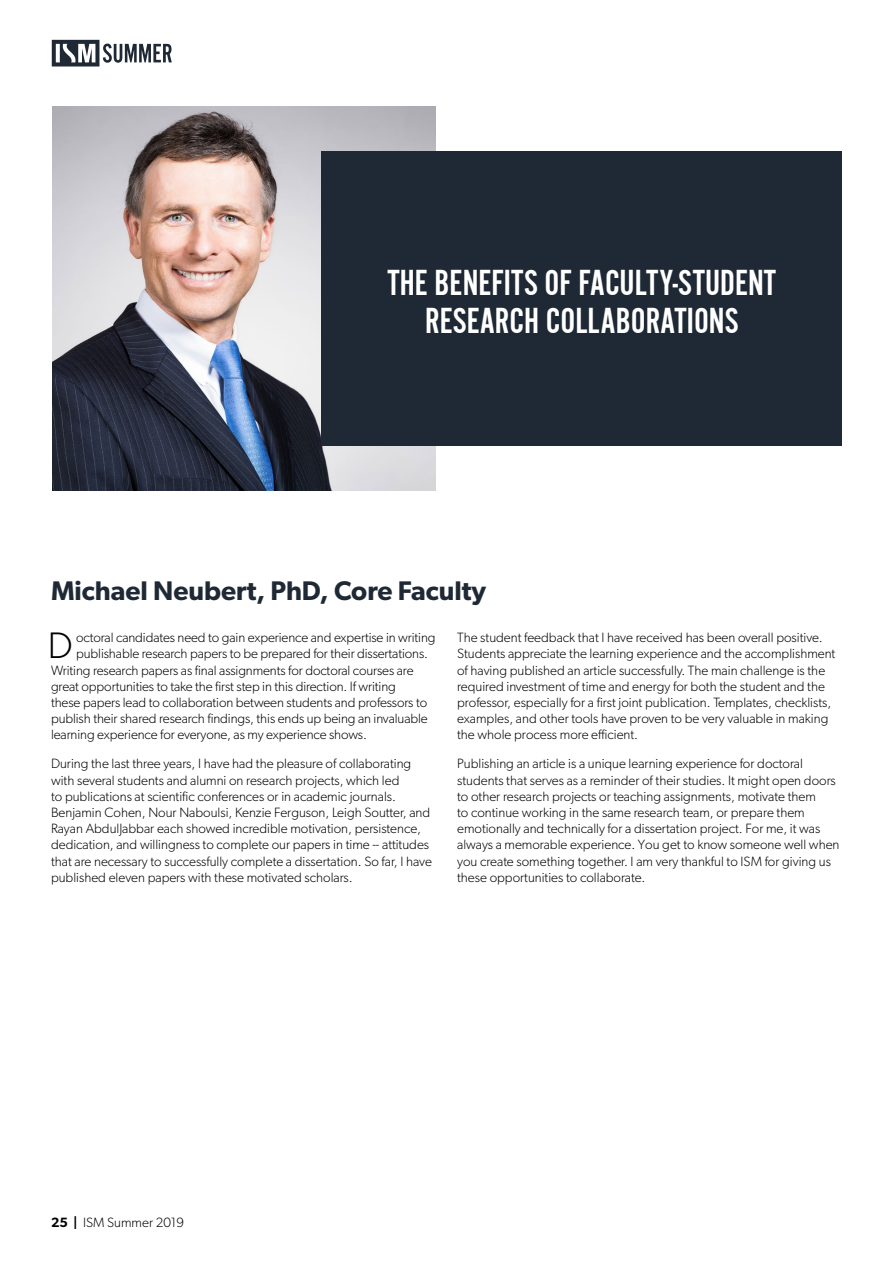
<style>
.page{position:relative;width:893px;height:1263px;background:#fff}
.page>*{position:absolute;margin:0;border:0;box-sizing:border-box;transform-origin:0 0}
.t1{font:37.5px/37.5px "Alternate Got No 2 D";color:#fff;text-align:center}
.t2{font:300 37.05px "Gibson";color:#000}
.t3{font:600 27px "Gibson";color:#1f2935}
.t4{font:300 13.5px/16.2px "Gibson";color:#000}
.s1{font-weight:600}
</style>
<div class="page">
<svg style="left:52px;top:40px;width:120px;height:26px"></svg>
<img style="left:52px;top:106px;width:384px;height:384px">
<div style="left:322px;top:151px;width:520px;height:294px;background:#1f2935"></div>
<h1 class="t1" style="left:388px;top:265px;width:390px">THE BENEFITS OF FACULTY-STUDENT<br>RESEARCH COLLABORATIONS</h1>
<h3 class="t3" style="left:51px;top:575px;width:437px">Michael Neubert, PhD, Core Faculty</h3>
<h2 class="t2" style="left:48px;top:623px;width:26px">D</h2>
<p class="t4" style="left:76px;top:629px;width:361px">octoral candidates need to gain experience and expertise in writing</p>
<p class="t4" style="left:457px;top:629px;width:380px">The student feedback that I have received has been overall positive.<br>Students appreciate the learning experience and the accomplishment of having published an article successfully. The main challenge is the required investment of time and energy for both the student and the professor, especially for a first joint publication. Templates, checklists, examples, and other tools have proven to be very valuable in making the whole process more efficient.</p>
<p class="t4" style="left:457px;top:755px;width:384px">Publishing an article is a unique learning experience for doctoral students that serves as a reminder of their studies. It might open doors to other research projects or teaching assignments, motivate them<br>to continue working in the same research team, or prepare them emotionally and technically for a dissertation project. For me, it was always a memorable experience. You get to know someone well when you create something together. I am very thankful to ISM for giving us these opportunities to collaborate.</p>
<p class="t4" style="left:76px;top:645px;width:353px">publishable research papers to be prepared for their dissertations.</p>
<p class="t4" style="left:51px;top:662px;width:364px">Writing research papers as final assignments for doctoral courses are</p>
<p class="t4" style="left:51px;top:678px;width:346px">great opportunities to take the first step in this direction. If writing</p>
<p class="t4" style="left:51px;top:694px;width:378px">these papers lead to collaboration between students and professors to</p>
<p class="t4" style="left:51px;top:710px;width:378px">publish their shared research findings, this ends up being an invaluable</p>
<p class="t4" style="left:51px;top:726px;width:317px">learning experience for everyone, as my experience shows.</p>
<p class="t4" style="left:51px;top:755px;width:382px">During the last three years, I have had the pleasure of collaborating with several students and alumni on research projects, which led<br>to publications at scientific conferences or in academic journals.<br>Benjamin Cohen, Nour Naboulsi, Kenzie Ferguson, Leigh Soutter, and Rayan AbdulJabbar each showed incredible motivation, persistence, dedication, and willingness to complete our papers in time -- attitudes that are necessary to successfully complete a dissertation. So far, I have published eleven papers with these motivated scholars.</p>
<p class="t4" style="left:51px;top:1214px;width:135px"><span class="s1">25 |</span> ISM Summer 2019</p>
</div>
